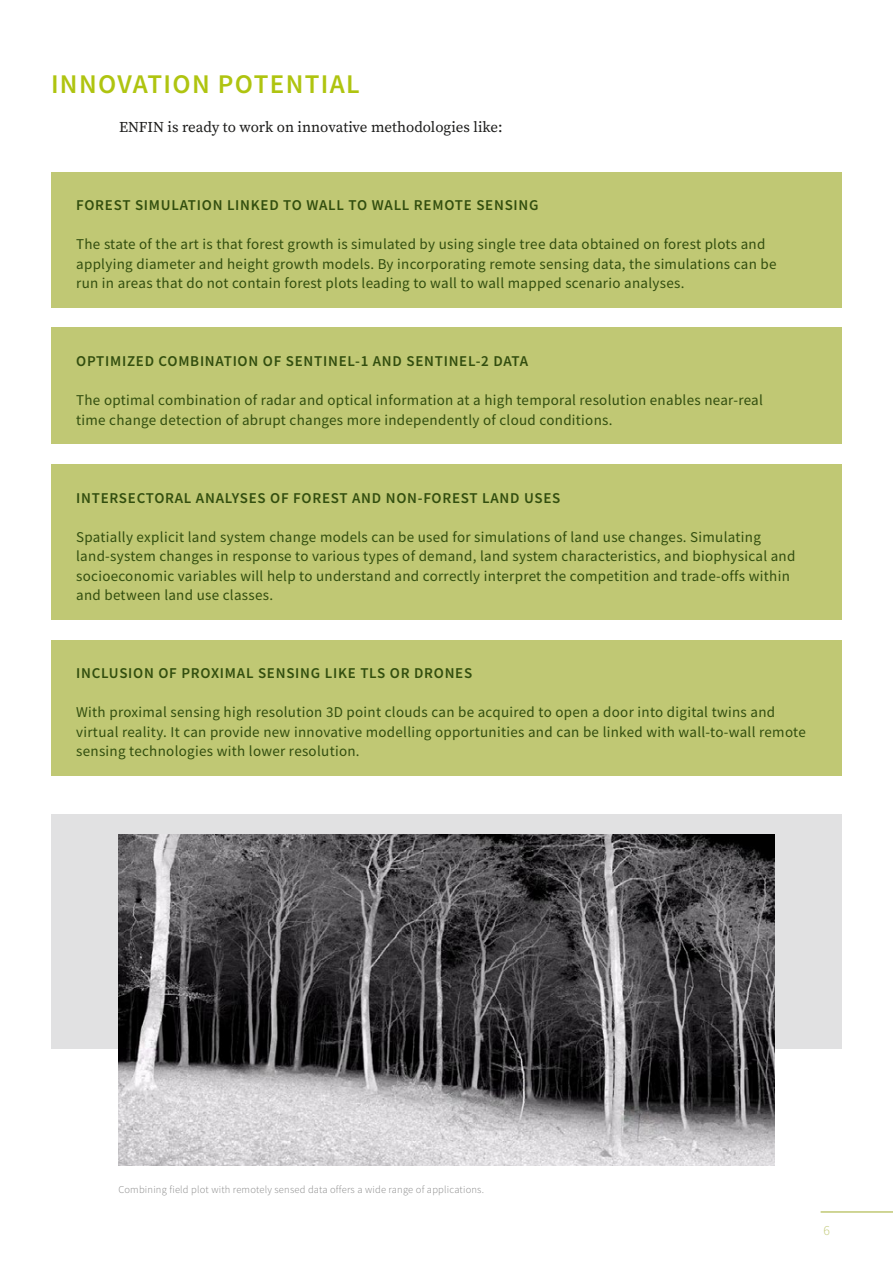
<style>
.page{position:relative;width:893px;height:1263px;background:#fff}
.page>*{position:absolute;margin:0;border:0;box-sizing:border-box;transform-origin:0 0}
.t1{font:600 27px "Source Sans Pro";letter-spacing:.05em;color:#afc410}
.t2{font:15px/19.5px "Source Sans Pro";letter-spacing:.02em;color:#324e0f}
.t3{font:600 15px "Source Sans Pro";letter-spacing:.05em;color:#324e0f}
.t4{font:15px "Source Serif Variable";color:#1b1b1a}
.t5{font:300 13.5px "Source Sans Pro";color:#c0c874}
.t6{font:300 10.5px "Source Sans Pro";letter-spacing:.02em;color:#878787}
</style>
<div class="page">
<hr style="left:821px;top:1211px;width:72px;height:1px;background:#c0c874">
<div style="left:51px;top:172px;width:791px;height:136px;background:#c0c874"></div>
<div style="left:51px;top:328px;width:791px;height:116px;background:#c0c874"></div>
<div style="left:51px;top:464px;width:791px;height:156px;background:#c0c874"></div>
<div style="left:51px;top:640px;width:791px;height:136px;background:#c0c874"></div>
<div style="left:51px;top:814px;width:791px;height:235px;background:#e1e1e2"></div>
<img style="left:118px;top:834px;width:657px;height:332px">
<h1 class="t1" style="left:51px;top:66px;width:310px">INNOVATION POTENTIAL</h1>
<p class="t4" style="left:119px;top:117px;width:385px">ENFIN is ready to work on innovative methodologies like:</p>
<p class="t3" style="left:76px;top:195px;width:464px">FOREST SIMULATION LINKED TO WALL TO WALL REMOTE SENSING</p>
<p class="t2" style="left:76px;top:234px;width:702px">The state of the art is that forest growth is simulated by using single tree data obtained on forest plots and applying diameter and height growth models. By incorporating remote sensing data, the simulations can be run in areas that do not contain forest plots leading to wall to wall mapped scenario analyses.</p>
<p class="t3" style="left:76px;top:351px;width:454px">OPTIMIZED COMBINATION OF SENTINEL-1 AND SENTINEL-2 DATA</p>
<p class="t2" style="left:76px;top:390px;width:688px">The optimal combination of radar and optical information at a high temporal resolution enables near-real time change detection of abrupt changes more independently of cloud conditions.</p>
<p class="t3" style="left:76px;top:488px;width:486px">INTERSECTORAL ANALYSES OF FOREST AND NON-FOREST LAND USES</p>
<p class="t2" style="left:76px;top:527px;width:721px">Spatially explicit land system change models can be used for simulations of land use changes. Simulating land-system changes in response to various types of demand, land system characteristics, and biophysical and socioeconomic variables will help to understand and correctly interpret the competition and trade-offs within and between land use classes.</p>
<p class="t3" style="left:76px;top:663px;width:398px">INCLUSION OF PROXIMAL SENSING LIKE TLS OR DRONES</p>
<p class="t2" style="left:76px;top:702px;width:731px">With proximal sensing high resolution 3D point clouds can be acquired to open a door into digital twins and virtual reality. It can provide new innovative modelling opportunities and can be linked with wall-to-wall remote sensing technologies with lower resolution.</p>
<p class="t6" style="left:118px;top:1183px;width:367px">Combining field plot with remotely sensed data offers a wide range of applications.</p>
<p class="t5" style="left:823px;top:1222px;width:8px">6</p>
</div>
